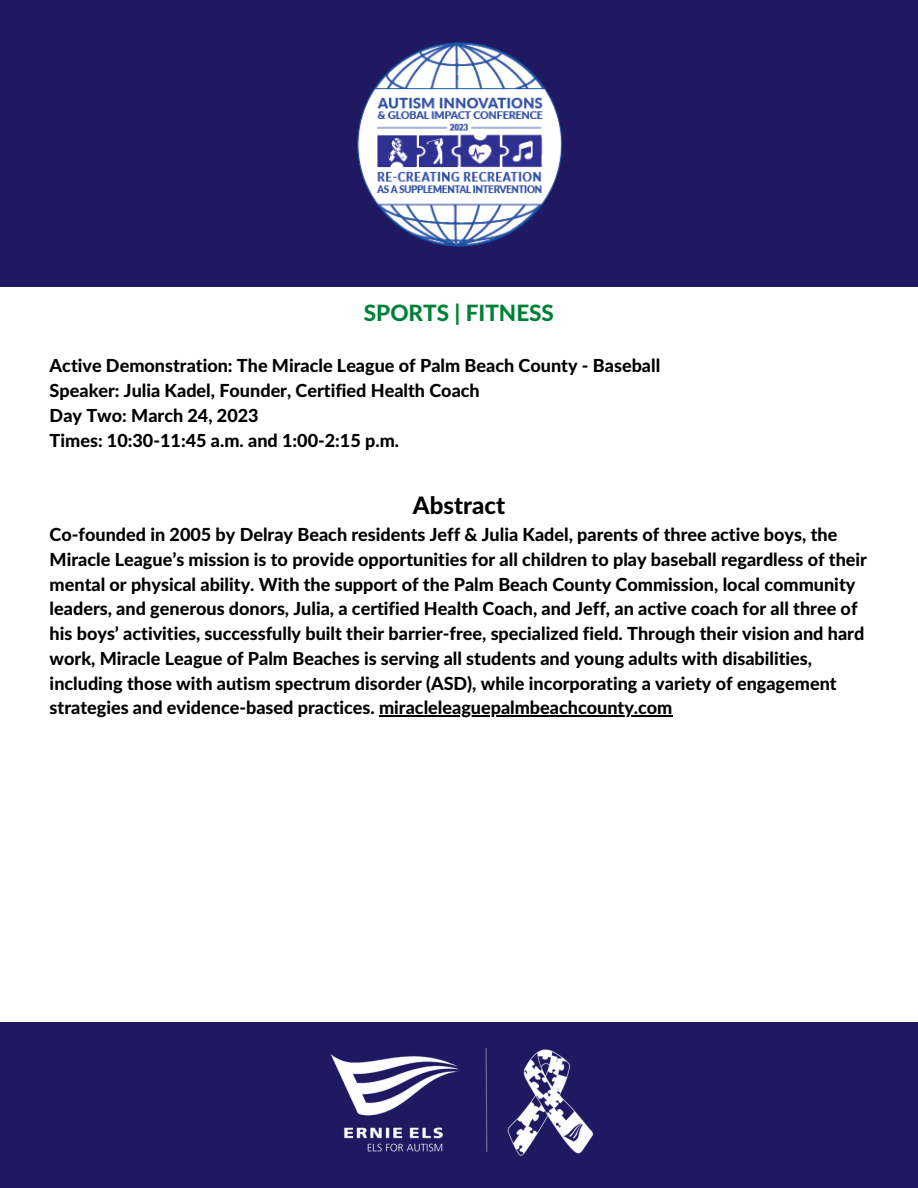
<style>
.page{position:relative;width:918px;height:1188px;background:#fff}
.page>*{position:absolute;margin:0;border:0;box-sizing:border-box;transform-origin:0 0}
.t1{font:800 24px "Lato Latin";color:#000}
.t2{font:800 22.5px "Lato Latin";color:#008037}
.t3{font:800 18px/24.8px "Lato Latin";color:#000}
</style>
<div class="page">
<div style="left:0;top:1023px;width:918px;height:165px;background:#1f1961"></div>
<img style="left:330px;top:1049px;width:264px;height:107px">
<div style="left:0;top:0;width:918px;height:287px;background:#1f1961"></div>
<img style="left:357px;top:42px;width:206px;height:205px">
<hr style="left:379px;top:716px;width:293px;height:1px;background:#000">
<p class="t2" style="left:364px;top:303px;width:192px">SPORTS | FITNESS</p>
<p class="t3" style="left:50px;top:355px;width:612px">Active Demonstration: The Miracle League of Palm Beach County - Baseball Speaker: Julia Kadel, Founder, Certified Health Coach<br>Day Two: March 24, 2023<br>Times: 10:30-11:45 a.m. and 1:00-2:15 p.m.</p>
<h1 class="t1" style="left:413px;top:495px;width:94px">Abstract</h1>
<p class="t3" style="left:50px;top:523px;width:819px">Co-founded in 2005 by Delray Beach residents Jeff &amp; Julia Kadel, parents of three active boys, the Miracle League’s mission is to provide opportunities for all children to play baseball regardless of their mental or physical ability. With the support of the Palm Beach County Commission, local community leaders, and generous donors, Julia, a certified Health Coach, and Jeff, an active coach for all three of his boys’ activities, successfully built their barrier-free, specialized field. Through their vision and hard work, Miracle League of Palm Beaches is serving all students and young adults with disabilities, including those with autism spectrum disorder (ASD), while incorporating a variety of engagement strategies and evidence-based practices. miracleleaguepalmbeachcounty.com</p>
</div>
